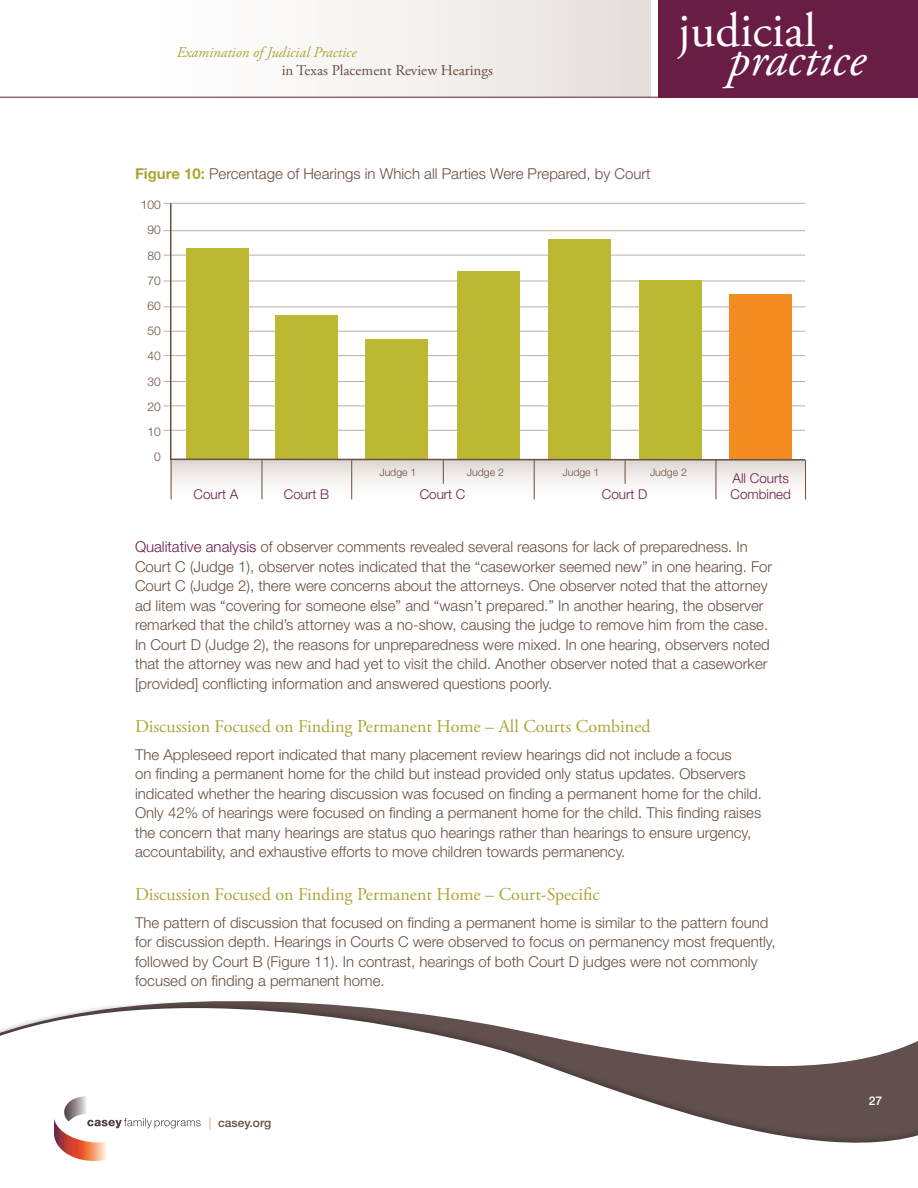
<style>
.page{position:relative;width:918px;height:1188px;background:#fff}
.page>*{position:absolute;margin:0;border:0;box-sizing:border-box;transform-origin:0 0}
.t1{font:italic 49.5px "Adobe Garamond Pro";color:#fff}
.t2{font:48.45px "Adobe Garamond Pro";color:#fff}
.t3{font:18px "Adobe Garamond Pro";color:#aca535}
.t4{font:300 15px/19.5px "Helvetica Neue LT Std";color:#674e3f}
.t5{font:15px "Adobe Garamond Pro";color:#674e3f}
.t6{font:italic 15px "Adobe Garamond Pro";color:#aca535}
.t7{font:300 13.5px "Helvetica Neue LT Std";color:#691d45}
.t8{font:300 12px/25.2px "Helvetica Neue LT Std";color:#674e3f;text-align:right}
.t9{font:500 12px "Helvetica Neue LT Std";color:#674e3f}
.t10{font:500 12px "Helvetica Neue LT Std";color:#fff}
.t11{font:300 10.5px "Helvetica Neue LT Std";color:#674e3f}
.s1{font-weight:700;color:#aca535}
.s2{color:#691d45}
.s3{font-weight:300;color:#aca535}
</style>
<div class="page">
<div style="left:54px;top:0;width:596px;height:98px;background:linear-gradient(to right,#fff,#e6e1de)"></div>
<svg style="left:0;top:1001px;width:918px;height:142px"></svg>
<div style="left:658px;top:0;width:260px;height:97px;background:#691d45"></div>
<hr style="left:0;top:97px;width:918px;height:1px;background:#691d45">
<svg style="left:54px;top:1096px;width:147px;height:65px"></svg>
<div style="left:171px;top:459px;width:635px;height:45px;background:linear-gradient(to bottom,#e0d9d5,#fff)"></div>
<hr style="left:164px;top:203px;width:641px;height:1px;background:#bfaea3">
<hr style="left:164px;top:255px;width:641px;height:1px;background:#bfaea3">
<hr style="left:164px;top:306px;width:641px;height:1px;background:#bfaea3">
<hr style="left:164px;top:381px;width:641px;height:1px;background:#bfaea3">
<hr style="left:164px;top:331px;width:641px;height:1px;background:#bfaea3">
<hr style="left:164px;top:406px;width:641px;height:1px;background:#bfaea3">
<hr style="left:164px;top:355px;width:641px;height:1px;background:#bfaea3">
<hr style="left:164px;top:430px;width:641px;height:1px;background:#bfaea3">
<hr style="left:164px;top:230px;width:641px;height:1px;background:#bfaea3">
<hr style="left:164px;top:281px;width:641px;height:1px;background:#bfaea3">
<hr style="left:805px;top:460px;width:1px;height:39px;background:#674e3f">
<hr style="left:262px;top:460px;width:1px;height:39px;background:#674e3f">
<hr style="left:171px;top:460px;width:1px;height:39px;background:#674e3f">
<hr style="left:351px;top:460px;width:1px;height:39px;background:#674e3f">
<svg style="left:443px;top:461px;width:1px;height:23px"></svg>
<hr style="left:534px;top:460px;width:1px;height:39px;background:#674e3f">
<svg style="left:625px;top:461px;width:1px;height:23px"></svg>
<hr style="left:716px;top:459px;width:1px;height:40px;background:#674e3f">
<svg style="left:169px;top:202px;width:637px;height:259px"></svg>
<p class="t6" style="left:177px;top:44px;width:181px">Examination of Judicial Practice</p>
<p class="t5" style="left:282px;top:62px;width:213px">in Texas Placement Review Hearings</p>
<h2 class="t2" style="left:678px;top:2px;width:139px">judicial</h2>
<h1 class="t1" style="left:728px;top:30px;width:139px">practice</h1>
<p class="t4" style="left:135px;top:164px;width:517px"><span class="s1">Figure 10:</span> Percentage of Hearings in Which all Parties Were Prepared, by Court</p>
<p class="t8" style="left:141px;top:192px;width:22px">100<br>90<br>80<br>70<br>60<br>50<br>40<br>30<br>20<br>10<br>0</p>
<p class="t7" style="left:194px;top:486px;width:46px">Court A</p>
<p class="t11" style="left:379px;top:466px;width:38px">Judge 1</p>
<p class="t11" style="left:467px;top:466px;width:38px">Judge 2</p>
<p class="t11" style="left:562px;top:466px;width:38px">Judge 1</p>
<p class="t11" style="left:650px;top:466px;width:38px">Judge 2</p>
<p class="t7" style="left:733px;top:470px;width:58px">All Courts</p>
<p class="t7" style="left:284px;top:486px;width:47px">Court B</p>
<p class="t7" style="left:420px;top:486px;width:47px">Court C</p>
<p class="t7" style="left:602px;top:486px;width:47px">Court D</p>
<p class="t7" style="left:730px;top:486px;width:62px">Combined</p>
<p class="t4" style="left:135px;top:537px;width:639px"><span class="s2">Qualitative analysis</span> of observer comments revealed several reasons for lack of preparedness. In Court C (Judge 1), observer notes indicated that the “caseworker seemed new” in one hearing. For Court C (Judge 2), there were concerns about the attorneys. One observer noted that the attorney ad litem was “covering for someone else” and “wasn’t prepared.” In another hearing, the observer remarked that the child’s attorney was a no-show, causing the judge to remove him from the case.<br>In Court D (Judge 2), the reasons for unpreparedness were mixed. In one hearing, observers noted that the attorney was new and had yet to visit the child. Another observer noted that a caseworker [provided] conflicting information and answered questions poorly.</p>
<p class="t3" style="left:135px;top:716px;width:517px">Discussion Focused on Finding Permanent Home – All Courts Combined</p>
<p class="t4" style="left:135px;top:744px;width:629px">The Appleseed report indicated that many placement review hearings did not include a focus<br>on finding a permanent home for the child but instead provided only status updates. Observers indicated whether the hearing discussion was focused on finding a permanent home for the child.<br>Only 42% of hearings were focused on finding a permanent home for the child. This finding raises the concern that many hearings are status quo hearings rather than hearings to ensure urgency, accountability, and exhaustive efforts to move children towards permanency.</p>
<p class="t3" style="left:135px;top:884px;width:466px">Discussion Focused on Finding Permanent Home – Court-Specific</p>
<p class="t4" style="left:135px;top:913px;width:642px">The pattern of discussion that focused on finding a permanent home is similar to the pattern found for discussion depth. Hearings in Courts C were observed to focus on permanency most frequently, followed by Court B (Figure 11). In contrast, hearings of both Court D judges were not commonly focused on finding a permanent home.</p>
<p class="t9" style="left:209px;top:1115px;width:64px"><span class="s3">|</span> casey.org</p>
<p class="t10" style="left:869px;top:1094px;width:15px">27</p>
</div>
